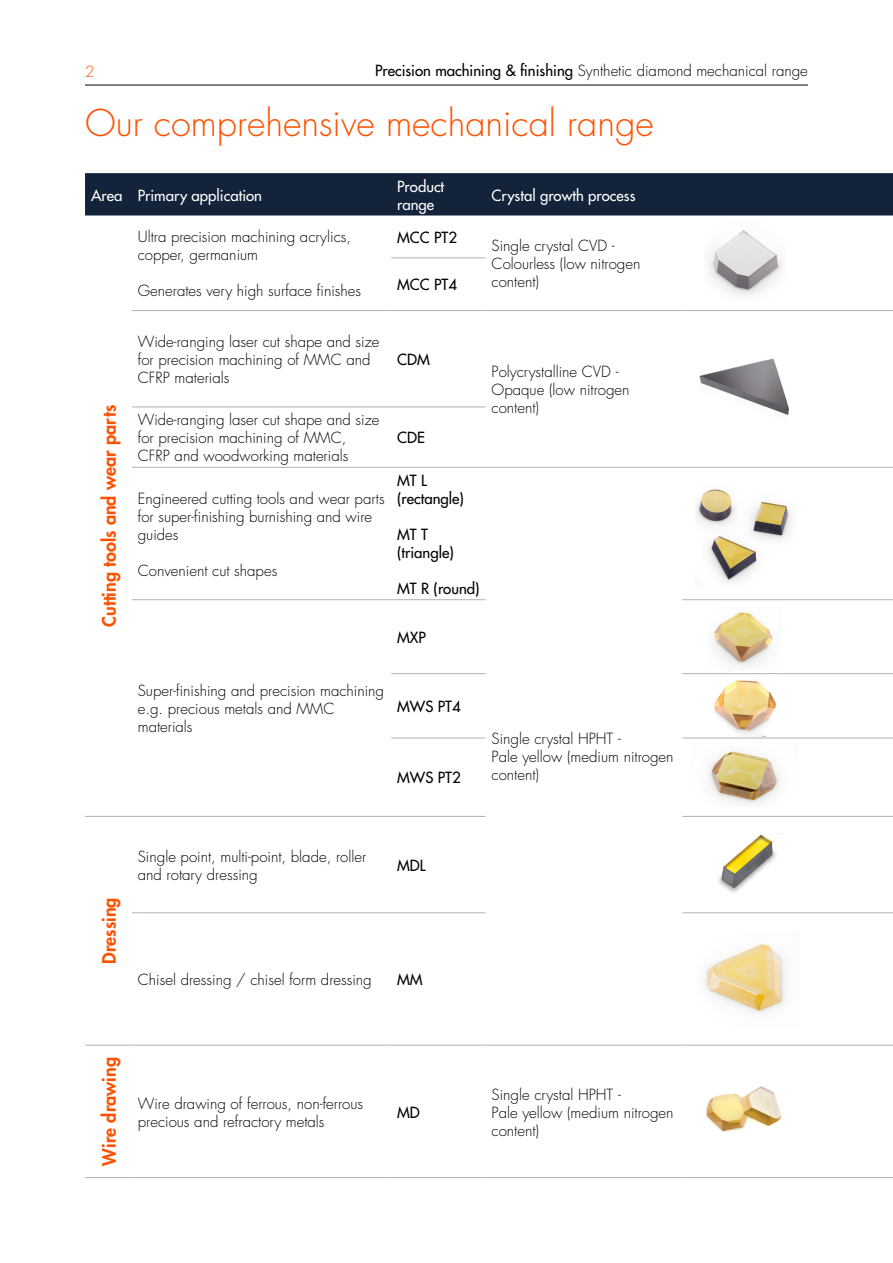
<style>
.page{position:relative;width:893px;height:1263px;background:#fff}
.page>*{position:absolute;margin:0;border:0;box-sizing:border-box;transform-origin:0 0}
.t1{font:300 36px "Futura Std";color:#ff5100}
.t2{font:800 18px "Futura Std";color:#ff5100}
.t3{font:300 15px/18px "Futura Std";color:#000}
.t4{font:500 15px/18px "Futura Std";color:#000}
.t5{font:500 15px/18px "Futura Std";color:#fff}
.t6{font:300 15px "Futura Std";color:#ff5100}
.s1{font-weight:500}
</style>
<div class="page">
<hr style="left:85px;top:85px;width:723px;height:1px;background:#000">
<img style="left:708px;top:230px;width:74px;height:66px">
<img style="left:699px;top:358px;width:90px;height:57px">
<img style="left:695px;top:489px;width:96px;height:98px">
<img style="left:714px;top:612px;width:59px;height:55px">
<img style="left:718px;top:834px;width:58px;height:59px">
<img style="left:706px;top:1086px;width:76px;height:46px">
<img style="left:714px;top:680px;width:62px;height:56px">
<div style="left:691px;top:718px;width:36px;height:21px;background:#fff;border-radius:50%"></div>
<img style="left:708px;top:751px;width:72px;height:54px">
<img style="left:705px;top:944px;width:81px;height:69px">
<div style="left:85px;top:173px;width:808px;height:42px;background:#12233a"></div>
<hr style="left:391px;top:257px;width:95px;height:1px;background:#afb2b3">
<hr style="left:132px;top:310px;width:259px;height:1px;background:#afb2b3">
<hr style="left:391px;top:310px;width:95px;height:1px;background:#afb2b3">
<hr style="left:486px;top:310px;width:196px;height:1px;background:#afb2b3">
<hr style="left:682px;top:310px;width:211px;height:1px;background:#afb2b3">
<hr style="left:132px;top:407px;width:259px;height:1px;background:#afb2b3">
<hr style="left:391px;top:407px;width:95px;height:1px;background:#afb2b3">
<hr style="left:132px;top:467px;width:259px;height:1px;background:#afb2b3">
<hr style="left:391px;top:467px;width:95px;height:1px;background:#afb2b3">
<hr style="left:486px;top:467px;width:196px;height:1px;background:#afb2b3">
<hr style="left:682px;top:467px;width:211px;height:1px;background:#afb2b3">
<hr style="left:132px;top:599px;width:259px;height:1px;background:#afb2b3">
<hr style="left:391px;top:599px;width:95px;height:1px;background:#afb2b3">
<hr style="left:682px;top:599px;width:211px;height:1px;background:#afb2b3">
<hr style="left:391px;top:673px;width:95px;height:1px;background:#afb2b3">
<hr style="left:682px;top:673px;width:211px;height:1px;background:#afb2b3">
<hr style="left:391px;top:738px;width:95px;height:1px;background:#afb2b3">
<hr style="left:682px;top:738px;width:211px;height:1px;background:#afb2b3">
<hr style="left:85px;top:816px;width:47px;height:1px;background:#afb2b3">
<hr style="left:132px;top:816px;width:259px;height:1px;background:#afb2b3">
<hr style="left:391px;top:816px;width:95px;height:1px;background:#afb2b3">
<hr style="left:682px;top:816px;width:211px;height:1px;background:#afb2b3">
<hr style="left:132px;top:912px;width:259px;height:1px;background:#afb2b3">
<hr style="left:391px;top:912px;width:95px;height:1px;background:#afb2b3">
<hr style="left:682px;top:912px;width:211px;height:1px;background:#afb2b3">
<hr style="left:85px;top:1045px;width:47px;height:1px;background:#afb2b3">
<hr style="left:132px;top:1045px;width:259px;height:1px;background:#afb2b3">
<hr style="left:391px;top:1045px;width:95px;height:1px;background:#afb2b3">
<hr style="left:486px;top:1045px;width:196px;height:1px;background:#afb2b3">
<hr style="left:682px;top:1045px;width:211px;height:1px;background:#afb2b3">
<hr style="left:85px;top:1177px;width:47px;height:1px;background:#afb2b3">
<hr style="left:132px;top:1177px;width:259px;height:1px;background:#afb2b3">
<hr style="left:391px;top:1177px;width:95px;height:1px;background:#afb2b3">
<hr style="left:486px;top:1177px;width:196px;height:1px;background:#afb2b3">
<hr style="left:682px;top:1177px;width:211px;height:1px;background:#afb2b3">
<p class="t6" style="left:85px;top:63px;width:11px">2</p>
<p class="t3" style="left:375px;top:62px;width:434px"><span class="s1">Precision machining &amp; finishing</span> Synthetic diamond mechanical range</p>
<h1 class="t1" style="left:85px;top:101px;width:570px">Our comprehensive mechanical range</h1>
<p class="t5" style="left:91px;top:186px;width:173px">Area Primary application</p>
<p class="t5" style="left:397px;top:177px;width:49px">Product range</p>
<p class="t5" style="left:492px;top:186px;width:145px">Crystal growth process</p>
<p class="t2" style="left:98px;top:627px;width:223px;rotate:-90deg">Cutting tools and wear parts</p>
<p class="t3" style="left:138px;top:228px;width:215px">Ultra precision machining acrylics, copper, germanium</p>
<p class="t3" style="left:138px;top:282px;width:225px">Generates very high surface finishes</p>
<p class="t4" style="left:397px;top:228px;width:61px">MCC PT2</p>
<p class="t4" style="left:397px;top:276px;width:61px">MCC PT4</p>
<p class="t3" style="left:492px;top:237px;width:150px">Single crystal CVD -<br>Colourless (low nitrogen content)</p>
<p class="t3" style="left:138px;top:333px;width:243px">Wide-ranging laser cut shape and size for precision machining of MMC and<br>CFRP materials</p>
<p class="t3" style="left:138px;top:411px;width:243px">Wide-ranging laser cut shape and size for precision machining of MMC,<br>CFRP and woodworking materials</p>
<p class="t3" style="left:138px;top:490px;width:248px">Engineered cutting tools and wear parts for super-finishing burnishing and wire guides</p>
<p class="t3" style="left:138px;top:562px;width:141px">Convenient cut shapes</p>
<p class="t4" style="left:397px;top:350px;width:34px">CDM</p>
<p class="t4" style="left:397px;top:429px;width:29px">CDE</p>
<p class="t4" style="left:397px;top:471px;width:68px">MT L (rectangle)</p>
<p class="t4" style="left:397px;top:525px;width:58px">MT T (triangle)</p>
<p class="t4" style="left:397px;top:579px;width:84px">MT R (round)</p>
<p class="t3" style="left:492px;top:363px;width:139px">Polycrystalline CVD -<br>Opaque (low nitrogen content)</p>
<p class="t4" style="left:397px;top:628px;width:30px">MXP</p>
<p class="t3" style="left:138px;top:682px;width:248px">Super-finishing and precision machining e.g. precious metals and MMC materials</p>
<p class="t4" style="left:397px;top:697px;width:65px">MWS PT4</p>
<p class="t4" style="left:397px;top:769px;width:65px">MWS PT2</p>
<p class="t3" style="left:492px;top:730px;width:183px">Single crystal HPHT -<br>Pale yellow (medium nitrogen content)</p>
<p class="t2" style="left:98px;top:964px;width:68px;rotate:-90deg">Dressing</p>
<p class="t3" style="left:138px;top:848px;width:230px">Single point, multi-point, blade, roller and rotary dressing</p>
<p class="t4" style="left:397px;top:856px;width:30px">MDL</p>
<p class="t3" style="left:138px;top:971px;width:235px">Chisel dressing / chisel form dressing</p>
<p class="t4" style="left:397px;top:971px;width:27px">MM</p>
<p class="t2" style="left:98px;top:1165px;width:110px;rotate:-90deg">Wire drawing</p>
<p class="t3" style="left:138px;top:1094px;width:227px">Wire drawing of ferrous, non-ferrous precious and refractory metals</p>
<p class="t4" style="left:397px;top:1103px;width:24px">MD</p>
<p class="t3" style="left:492px;top:1085px;width:183px">Single crystal HPHT -<br>Pale yellow (medium nitrogen content)</p>
</div>
